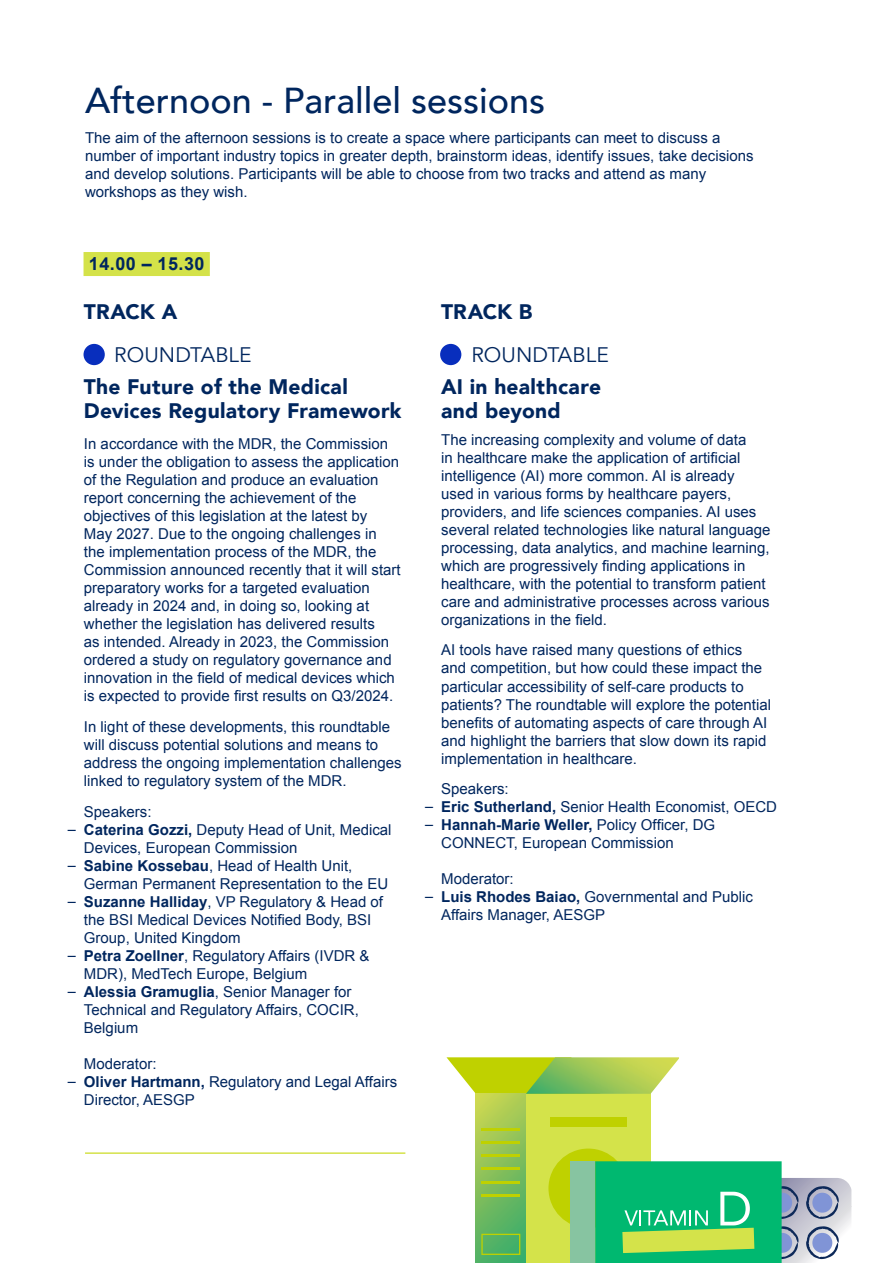
<style>
.page{position:relative;width:893px;height:1263px;background:#fff}
.page>*{position:absolute;margin:0;border:0;box-sizing:border-box;transform-origin:0 0}
.t1{font:500 36px "Avenir";color:#00265e}
.t2{font:900 21px/24px "Avenir";letter-spacing:.01em;color:#00265e}
.t3{font:21px "Avenir";letter-spacing:.005em;color:#00265e}
.t4{font:700 18px "Arial";letter-spacing:.025em;color:#00265e}
.t5{font:15px/18px "Arial";color:#00265e}
.t6{font:700 15px "Arial";color:#00265e}
.s1{font-family:"Avenir";font-weight:500}
.s2{font-weight:700}
.s3{font-weight:400}
</style>
<div class="page">
<div style="left:84px;top:252px;width:126px;height:24px;background:#d4e249"></div>
<div style="left:440px;top:344px;width:21px;height:21px;background:#082ebd;border-radius:50%"></div>
<div style="left:84px;top:344px;width:21px;height:21px;background:#082ebd;border-radius:50%"></div>
<hr style="left:85px;top:1152px;width:320px;height:2px;background:#d4e249">
<div style="left:526px;top:1094px;width:125px;height:169px;background:#d4e34a"></div>
<svg style="left:476px;top:1094px;width:50px;height:169px;background:#83bf5b"></svg>
<svg style="left:446px;top:1057px;width:233px;height:37px;background:#b4d150"></svg>
<div style="left:548px;top:1148px;width:80px;height:80px;background:#bfd100;border-radius:50%"></div>
<hr style="left:481px;top:1181px;width:39px;height:2px;background:#bfd100">
<hr style="left:481px;top:1167px;width:39px;height:3px;background:#bfd100">
<hr style="left:481px;top:1154px;width:39px;height:3px;background:#bfd100">
<hr style="left:481px;top:1141px;width:39px;height:3px;background:#bfd100">
<hr style="left:481px;top:1128px;width:39px;height:2px;background:#bfd100">
<hr style="left:481px;top:1194px;width:39px;height:3px;background:#bfd100">
<svg style="left:481px;top:1234px;width:39px;height:21px"></svg>
<div style="left:550px;top:1117px;width:77px;height:10px;background:#bfd100"></div>
<div style="left:595px;top:1161px;width:187px;height:102px;background:#00b870"></div>
<div style="left:570px;top:1161px;width:25px;height:102px;background:#87c4a1"></div>
<svg style="left:622px;top:1178px;width:229px;height:85px"></svg>
<h1 class="t1" style="left:85px;top:69px;width:462px">Afternoon - Parallel sessions</h1>
<p class="t5" style="left:85px;top:129px;width:670px">The aim of the afternoon sessions is to create a space where participants can meet to discuss a number of important industry topics in greater depth, brainstorm ideas, identify issues, take decisions and develop solutions. Participants will be able to choose from two tracks and attend as many workshops as they wish.</p>
<p class="t4" style="left:89px;top:252px;width:117px">14.00 – 15.30</p>
<h2 class="t2" style="left:84px;top:299px;width:95px">TRACK A</h2>
<h2 class="t2" style="left:441px;top:299px;width:93px">TRACK B</h2>
<h2 class="t3" style="left:114px;top:342px;width:139px">ROUNDTABLE</h2>
<h2 class="t2" style="left:84px;top:374px;width:319px">The Future of the Medical<br>Devices Regulatory Framework</h2>
<p class="t5" style="left:84px;top:435px;width:318px">In accordance with the MDR, the Commission is under the obligation to assess the application of the Regulation and produce an evaluation report concerning the achievement of the objectives of this legislation at the latest by<br>May 2027. Due to the ongoing challenges in the implementation process of the MDR, the Commission announced recently that it will start preparatory works for a targeted evaluation already in 2024 and, in doing so, looking at whether the legislation has delivered results<br>as intended. Already in 2023, the Commission ordered a study on regulatory governance and innovation in the field of medical devices which is expected to provide first results on Q3/2024.</p>
<p class="t5" style="left:84px;top:718px;width:319px">In light of these developments, this roundtable will discuss potential solutions and means to address the ongoing implementation challenges linked to regulatory system of the MDR.</p>
<p class="t5" style="left:84px;top:802px;width:69px">Speakers:</p>
<p class="t5" style="left:67px;top:820px;width:326px"><span class="s1">−</span> <span class="s2">Caterina Gozzi,</span> Deputy Head of Unit, Medical</p>
<p class="t5" style="left:84px;top:838px;width:215px">Devices, European Commission</p>
<p class="t5" style="left:67px;top:856px;width:287px"><span class="s1">−</span> <span class="s2">Sabine Kossebau</span>, Head of Health Unit,</p>
<p class="t5" style="left:84px;top:874px;width:306px">German Permanent Representation to the EU</p>
<p class="t5" style="left:67px;top:892px;width:318px"><span class="s1">−</span> <span class="s2">Suzanne Halliday</span>, VP Regulatory &amp; Head of</p>
<p class="t5" style="left:84px;top:910px;width:289px">the BSI Medical Devices Notified Body, BSI</p>
<p class="t5" style="left:84px;top:928px;width:158px">Group, United Kingdom</p>
<p class="t5" style="left:67px;top:946px;width:304px"><span class="s1">−</span> <span class="s2">Petra Zoellner</span>, Regulatory Affairs (IVDR &amp;</p>
<p class="t5" style="left:84px;top:964px;width:225px">MDR), MedTech Europe, Belgium</p>
<p class="t5" style="left:67px;top:982px;width:286px"><span class="s1">−</span> <span class="s2">Alessia Gramuglia</span>, Senior Manager for</p>
<p class="t5" style="left:84px;top:1000px;width:276px">Technical and Regulatory Affairs, COCIR,</p>
<p class="t5" style="left:84px;top:1018px;width:56px">Belgium</p>
<p class="t5" style="left:84px;top:1054px;width:74px">Moderator:</p>
<p class="t5" style="left:67px;top:1072px;width:332px"><span class="s1">−</span> <span class="s2">Oliver Hartmann,</span> Regulatory and Legal Affairs</p>
<p class="t5" style="left:84px;top:1090px;width:112px">Director, AESGP</p>
<h2 class="t3" style="left:471px;top:342px;width:139px">ROUNDTABLE</h2>
<h2 class="t2" style="left:441px;top:374px;width:162px">AI in healthcare and beyond</h2>
<p class="t5" style="left:441px;top:431px;width:331px">The increasing complexity and volume of data<br>in healthcare make the application of artificial intelligence (AI) more common. AI is already used in various forms by healthcare payers, providers, and life sciences companies. AI uses several related technologies like natural language processing, data analytics, and machine learning, which are progressively finding applications in healthcare, with the potential to transform patient care and administrative processes across various organizations in the field.</p>
<p class="t5" style="left:441px;top:641px;width:331px">AI tools have raised many questions of ethics<br>and competition, but how could these impact the particular accessibility of self-care products to patients? The roundtable will explore the potential benefits of automating aspects of care through AI and highlight the barriers that slow down its rapid implementation in healthcare.</p>
<p class="t5" style="left:441px;top:780px;width:69px">Speakers:</p>
<p class="t5" style="left:424px;top:798px;width:354px"><span class="s1">−</span> <span class="s2">Eric Sutherland,</span> Senior Health Economist, OECD</p>
<p class="t6" style="left:424px;top:815px;width:292px"><span class="s1">−</span> Hannah-Marie Weller, <span class="s3">Policy Officer, DG</span></p>
<p class="t5" style="left:441px;top:834px;width:234px">CONNECT, European Commission</p>
<p class="t5" style="left:441px;top:870px;width:74px">Moderator:</p>
<p class="t5" style="left:424px;top:888px;width:330px"><span class="s1">−</span> <span class="s2">Luis Rhodes Baiao,</span> Governmental and Public</p>
<p class="t5" style="left:441px;top:906px;width:165px">Affairs Manager, AESGP</p>
</div>
